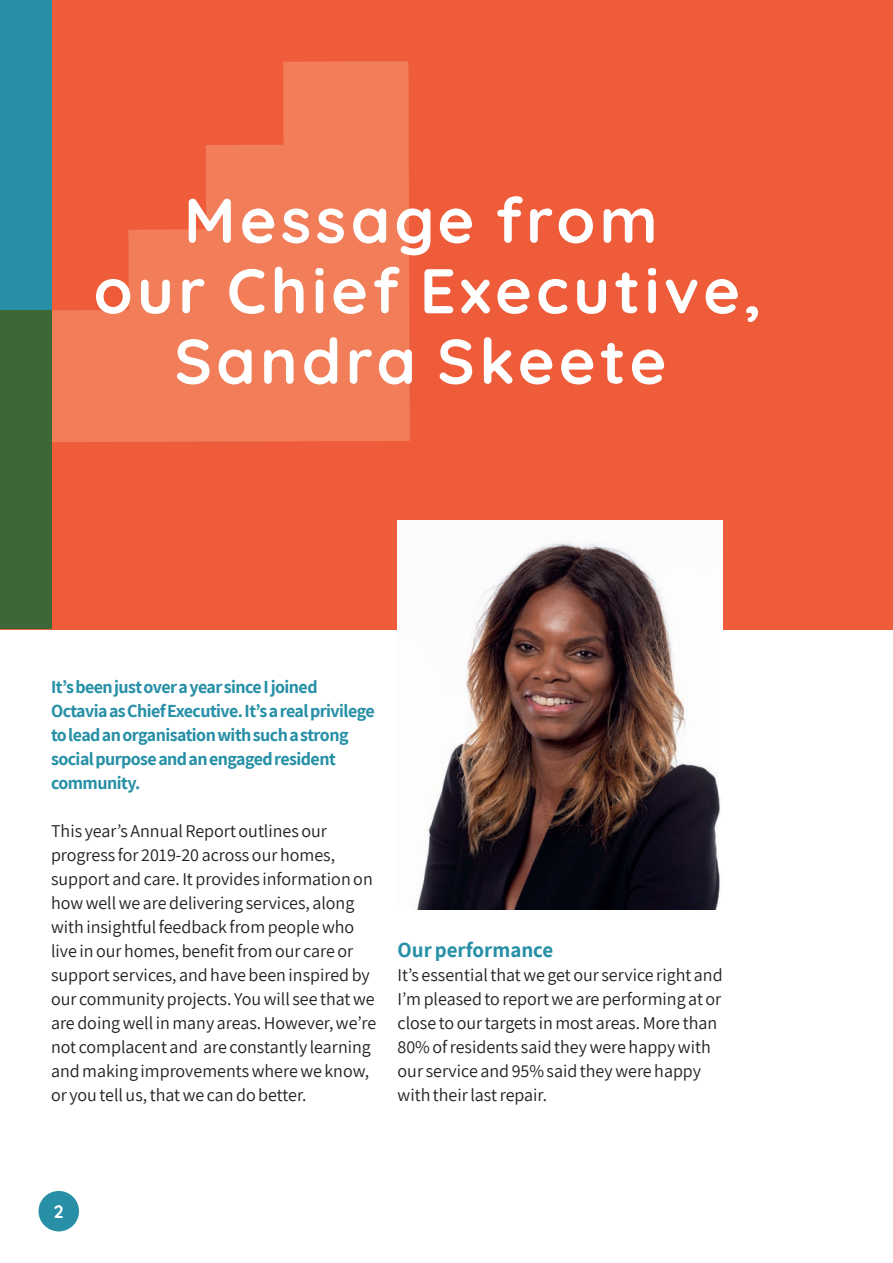
<style>
.page{position:relative;width:893px;height:1263px;background:#fff}
.page>*{position:absolute;margin:0;border:0;box-sizing:border-box;transform-origin:0 0}
.t1{font:700 63px/70.5px "Quicksand";letter-spacing:.07em;color:#fff;text-align:center}
.t2{font:700 21px "Assistant";color:#2790a7}
.t3{font:18px/24px "Assistant";color:#231f20}
.t4{font:700 18px/24px "Assistant";letter-spacing:-.03em;color:#2790a7}
.t5{font:700 18px "Quicksand";color:#fff}
</style>
<div class="page">
<div style="left:39px;top:1191px;width:40px;height:40px;background:#2790a7;border-radius:50%"></div>
<div style="left:0;top:0;width:893px;height:629px;background:#ee5c3a"></div>
<img style="left:398px;top:520px;width:325px;height:389px">
<svg style="left:51px;top:61px;width:359px;height:381px;fill:#f17d59"></svg>
<div style="left:0;top:0;width:51px;height:625px;background:#2790a7"></div>
<div style="left:0;top:310px;width:51px;height:319px;background:#3d6737"></div>
<h1 class="t1" style="left:94px;top:180px;width:669px">Message from<br>our Chief Executive,<br>Sandra Skeete</h1>
<p class="t4" style="left:51px;top:675px;width:325px">It’s been just over a year since I joined Octavia as Chief Executive. It’s a real privilege to lead an organisation with such a strong social purpose and an engaged resident community.</p>
<p class="t3" style="left:51px;top:819px;width:327px">This year’s Annual Report outlines our progress for 2019-20 across our homes, support and care. It provides information on how well we are delivering services, along with insightful feedback from people who live in our homes, benefit from our care or support services, and have been inspired by our community projects. You will see that we are doing well in many areas. However, we’re not complacent and are constantly learning and making improvements where we know, or you tell us, that we can do better.</p>
<p class="t2" style="left:398px;top:936px;width:157px">Our performance</p>
<p class="t3" style="left:398px;top:962px;width:327px">It’s essential that we get our service right and I’m pleased to report we are performing at or close to our targets in most areas. More than 80% of residents said they were happy with our service and 95% said they were happy with their last repair.</p>
<p class="t5" style="left:54px;top:1196px;width:11px">2</p>
</div>
